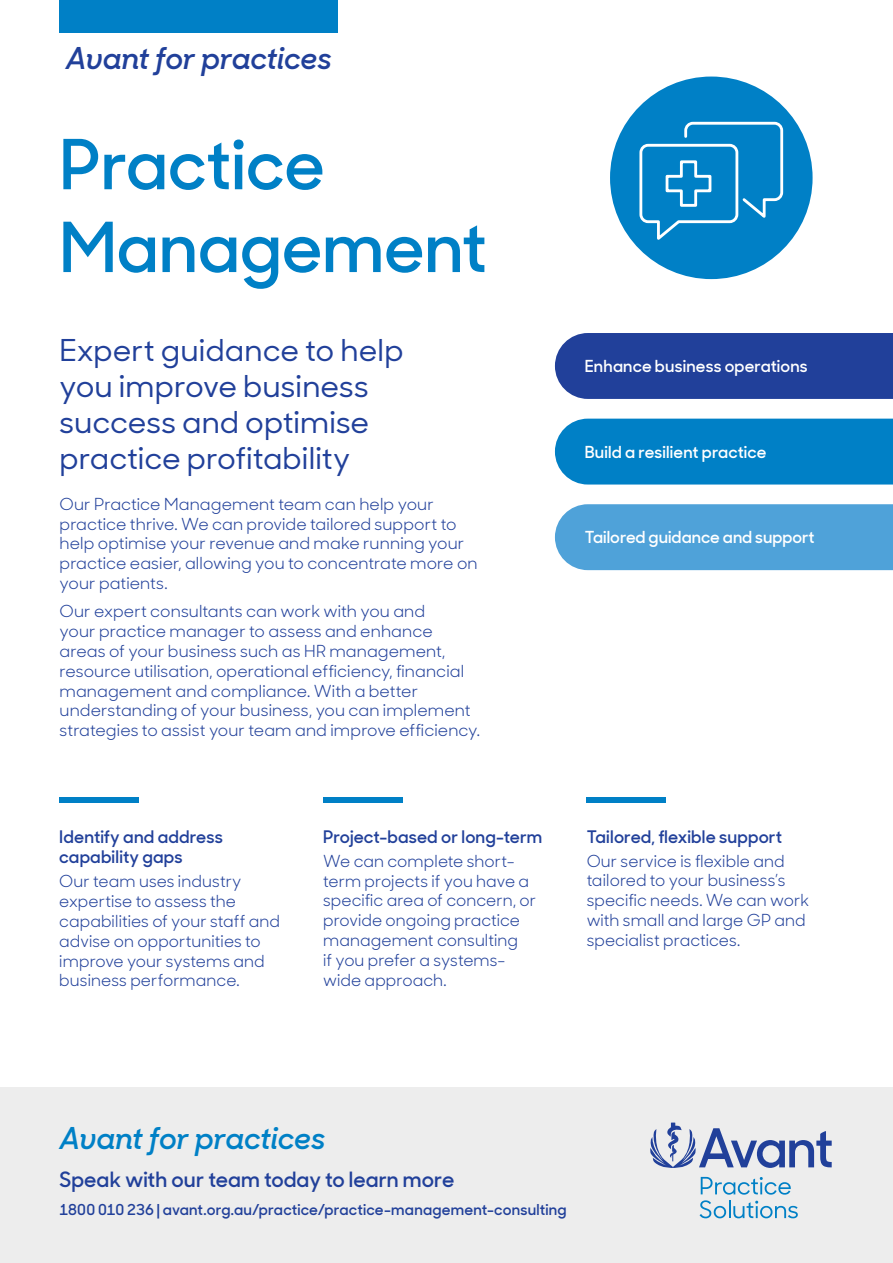
<style>
.page{position:relative;width:893px;height:1263px;background:#fff}
.page>*{position:absolute;margin:0;border:0;box-sizing:border-box;transform-origin:0 0}
.t1{font:600 69px/82.8px "Sharp Sans Display No 1";color:#0080c6}
.t2{font:500 30px/36px "Sharp Sans Display No 1";color:#21409a}
.t3{font:italic 600 30px "Sharp Sans Display No 1";letter-spacing:-.005em;color:#21409a}
.t4{font:italic 600 30px "Sharp Sans Display No 1";letter-spacing:-.005em;color:#0080c6}
.t5{font:600 21px "Sharp Sans Display No 1";color:#21409a}
.t6{font:600 17.25px/20.7px "Sharp Sans Display No 1";letter-spacing:.01em;color:#21409a}
.t7{font:16.5px/19.8px "Sharp Sans Display No 1";letter-spacing:.005em;color:#21409a}
.t8{font:600 16.5px "Sharp Sans Display No 1";letter-spacing:.01em;color:#fff}
.t9{font:600 15px "Sharp Sans Display No 1";letter-spacing:.01em;color:#21409a}
</style>
<div class="page">
<div style="left:0;top:1087px;width:893px;height:176px;background:#ededed"></div>
<div style="left:555px;top:333px;width:338px;height:66px;background:#21409a"></div>
<div style="left:555px;top:419px;width:338px;height:65px;background:#0080c6"></div>
<div style="left:555px;top:504px;width:338px;height:66px;background:#4fa2d9"></div>
<div style="left:610px;top:77px;width:203px;height:202px;background:#0080c6;border-radius:50%"></div>
<svg style="left:639px;top:121px;width:145px;height:119px"></svg>
<div style="left:59px;top:797px;width:80px;height:6px;background:#0080c6"></div>
<div style="left:323px;top:797px;width:80px;height:6px;background:#0080c6"></div>
<div style="left:587px;top:797px;width:79px;height:6px;background:#0080c6"></div>
<svg style="left:699px;top:1177px;width:99px;height:41px"></svg>
<svg style="left:650px;top:1122px;width:182px;height:46px"></svg>
<div style="left:60px;top:0;width:278px;height:32px;background:#0080c6"></div>
<h2 class="t3" style="left:66px;top:33px;width:267px">Avant for practices</h2>
<h1 class="t1" style="left:60px;top:118px;width:429px">Practice<br>Management</h1>
<h2 class="t2" style="left:60px;top:331px;width:345px">Expert guidance to help you improve business success and optimise practice profitability</h2>
<p class="t7" style="left:60px;top:493px;width:420px">Our Practice Management team can help your practice thrive. We can provide tailored support to help optimise your revenue and make running your practice easier, allowing you to concentrate more on your patients.</p>
<p class="t7" style="left:60px;top:600px;width:422px">Our expert consultants can work with you and<br>your practice manager to assess and enhance areas of your business such as HR management, resource utilisation, operational efficiency, financial management and compliance. With a better understanding of your business, you can implement strategies to assist your team and improve efficiency.</p>
<p class="t6" style="left:59px;top:825px;width:165px">Identify and address capability gaps</p>
<p class="t7" style="left:59px;top:870px;width:222px">Our team uses industry expertise to assess the capabilities of your staff and advise on opportunities to improve your systems and business performance.</p>
<p class="t6" style="left:323px;top:825px;width:221px">Project-based or long-term</p>
<p class="t7" style="left:323px;top:849px;width:215px">We can complete short&shy;term projects if you have a specific area of concern, or provide ongoing practice management consulting<br>if you prefer a systems&shy;wide approach.</p>
<p class="t8" style="left:585px;top:353px;width:224px">Enhance business operations</p>
<p class="t8" style="left:585px;top:439px;width:183px">Build a resilient practice</p>
<p class="t8" style="left:585px;top:525px;width:231px">Tailored guidance and support</p>
<p class="t6" style="left:587px;top:825px;width:197px">Tailored, flexible support</p>
<p class="t7" style="left:587px;top:849px;width:224px">Our service is flexible and tailored to your business’s specific needs. We can work with small and large GP and specialist practices.</p>
<h2 class="t4" style="left:60px;top:1113px;width:267px">Avant for practices</h2>
<p class="t5" style="left:60px;top:1163px;width:396px">Speak with our team today to learn more</p>
<p class="t9" style="left:60px;top:1198px;width:509px">1800 010 236 | avant.org.au/practice/practice-management-consulting</p>
</div>
